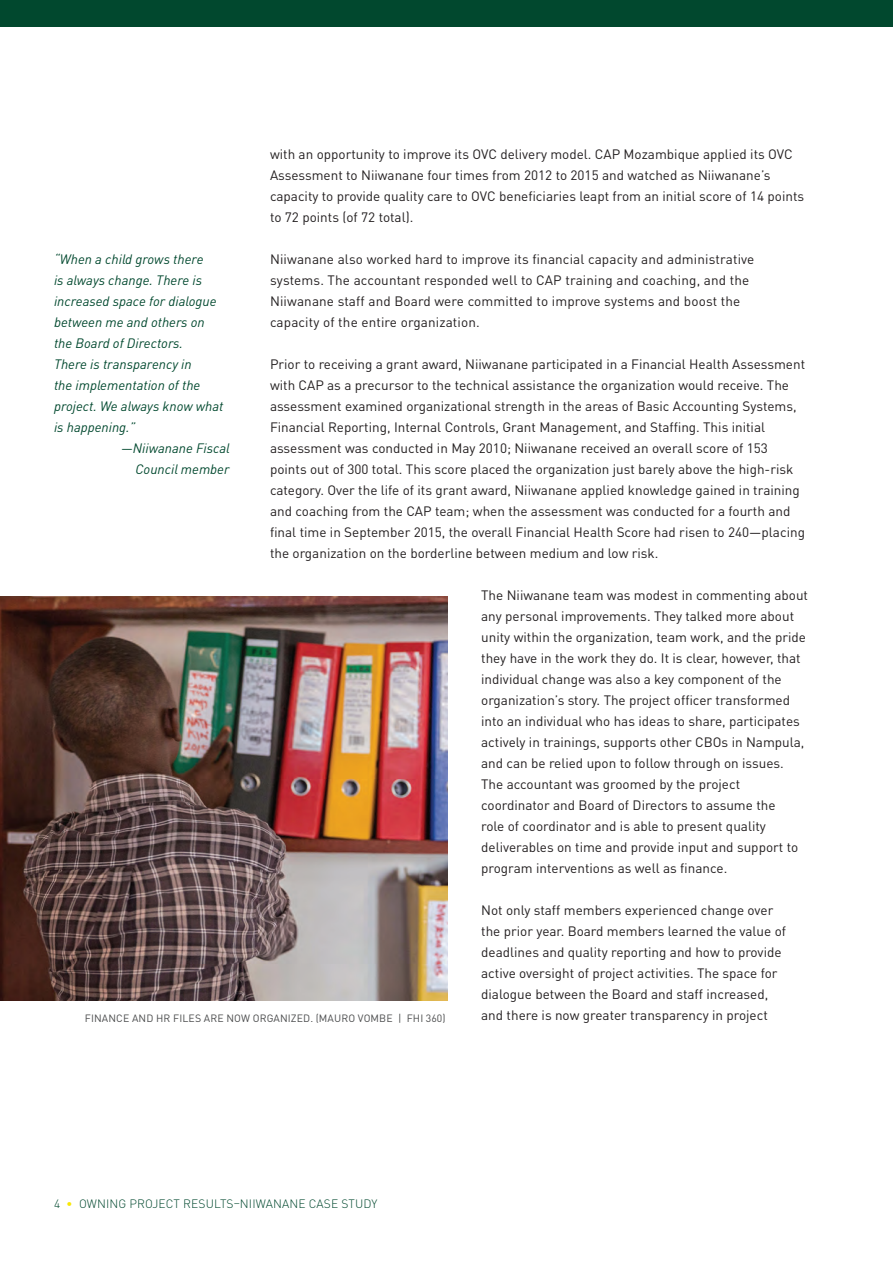
<style>
.page{position:relative;width:893px;height:1263px;background:#fff}
.page>*{position:absolute;margin:0;border:0;box-sizing:border-box;transform-origin:0 0}
.t1{font:13.5px/21px "DIN Pro";color:#231f20}
.Sidebar_Italics{font:italic 13.5px/21px "DINOT";color:#01482e}
.t2{font:300 12px "DINOT";letter-spacing:.01em;color:#01482e}
.photo_caption{font:10.5px "DIN Pro";letter-spacing:.01em;color:#4b4c4d}
.s1{color:#f9e806}
</style>
<div class="page">
<div style="left:0;top:0;width:893px;height:27px;background:#01482e"></div>
<img style="left:0;top:596px;width:447px;height:405px">
<p class="t1" style="left:270px;top:143px;width:536px">with an opportunity to improve its OVC delivery model. CAP Mozambique applied its OVC Assessment to Niiwanane four times from 2012 to 2015 and watched as Niiwanane’s capacity to provide quality care to OVC beneficiaries leapt from an initial score of 14 points to 72 points (of 72 total).</p>
<p class="t1" style="left:270px;top:248px;width:486px">Niiwanane also worked hard to improve its financial capacity and administrative systems. The accountant responded well to CAP training and coaching, and the Niiwanane staff and Board were committed to improve systems and boost the capacity of the entire organization.</p>
<p class="t1" style="left:270px;top:353px;width:537px">Prior to receiving a grant award, Niiwanane participated in a Financial Health Assessment with CAP as a precursor to the technical assistance the organization would receive. The assessment examined organizational strength in the areas of Basic Accounting Systems, Financial Reporting, Internal Controls, Grant Management, and Staffing. This initial assessment was conducted in May 2010; Niiwanane received an overall score of 153 points out of 300 total. This score placed the organization just barely above the high-risk category. Over the life of its grant award, Niiwanane applied knowledge gained in training and coaching from the CAP team; when the assessment was conducted for a fourth and final time in September 2015, the overall Financial Health Score had risen to 240—placing the organization on the borderline between medium and low risk.</p>
<p class="t1" style="left:481px;top:584px;width:328px">The Niiwanane team was modest in commenting about any personal improvements. They talked more about unity within the organization, team work, and the pride they have in the work they do. It is clear, however, that individual change was also a key component of the organization’s story. The project officer transformed into an individual who has ideas to share, participates actively in trainings, supports other CBOs in Nampula, and can be relied upon to follow through on issues.<br>The accountant was groomed by the project coordinator and Board of Directors to assume the<br>role of coordinator and is able to present quality deliverables on time and provide input and support to program interventions as well as finance.</p>
<p class="t1" style="left:481px;top:899px;width:306px">Not only staff members experienced change over the prior year. Board members learned the value of deadlines and quality reporting and how to provide active oversight of project activities. The space for dialogue between the Board and staff increased, and there is now greater transparency in project</p>
<p class="Sidebar_Italics" style="left:54px;top:249px;width:171px">“When a child grows there<br>is always change. There is increased space for dialogue between me and others on the Board of Directors.<br>There is transparency in<br>the implementation of the project. We always know what is happening.”</p>
<p class="Sidebar_Italics" style="left:121px;top:438px;width:110px;text-align:right">—Niiwanane Fiscal<br>Council member</p>
<p class="photo_caption" style="left:85px;top:1011px;width:362px">FINANCE AND HR FILES ARE NOW ORGANIZED. (MAURO VOMBE | FHI 360)</p>
<p class="t2" style="left:54px;top:1196px;width:325px">4 <span class="s1">•</span> OWNING PROJECT RESULTS–NIIWANANE CASE STUDY</p>
</div>
